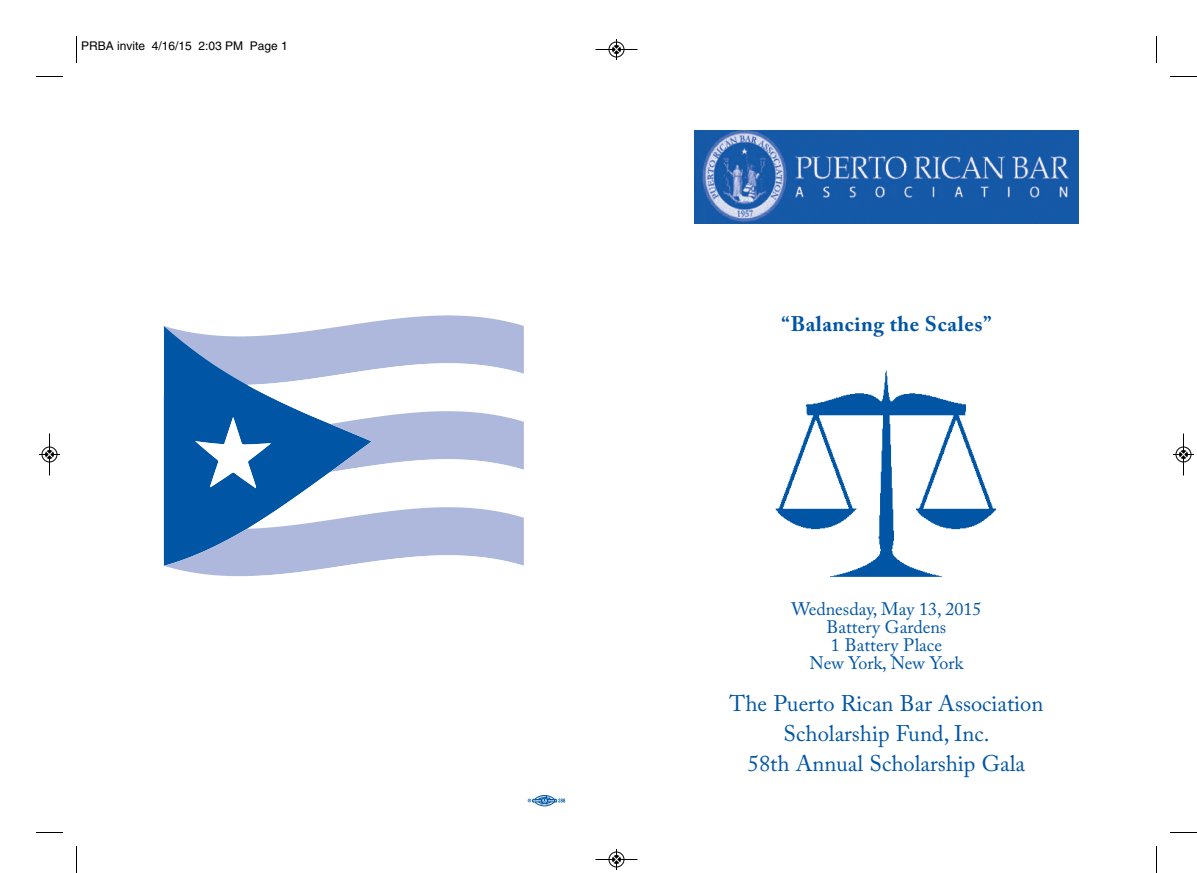
<style>
.page{position:relative;width:1197px;height:873px;background:#fff}
.page>*{position:absolute;margin:0;border:0;box-sizing:border-box;transform-origin:0 0}
.t1{font:22.5px/30px "Adobe Caslon Pro";color:#0155a5;text-align:center}
.t2{font:700 21px "Adobe Caslon Pro";letter-spacing:.025em;color:#0155a5}
.t3{font:18px/18px "Adobe Caslon Pro";color:#0155a5;text-align:center}
.t4{font:12px "Helvetica";color:#000}
</style>
<div class="page">
<svg style="left:528px;top:795px;width:37px;height:11px"></svg>
<svg style="left:776px;top:370px;width:220px;height:207px"></svg>
<svg style="left:783px;top:420px;width:66px;height:89px"></svg>
<svg style="left:923px;top:420px;width:66px;height:89px"></svg>
<svg style="left:164px;top:315px;width:360px;height:261px"></svg>
<img style="left:694px;top:130px;width:384px;height:94px">
<svg style="left:76px;top:36px;width:1px;height:27px"></svg>
<svg style="left:36px;top:76px;width:27px;height:1px"></svg>
<svg style="left:1156px;top:36px;width:1px;height:27px"></svg>
<svg style="left:1170px;top:76px;width:27px;height:1px"></svg>
<svg style="left:76px;top:846px;width:1px;height:27px"></svg>
<svg style="left:36px;top:832px;width:27px;height:1px"></svg>
<svg style="left:1156px;top:846px;width:1px;height:27px"></svg>
<svg style="left:1170px;top:832px;width:27px;height:1px"></svg>
<hr style="left:596px;top:49px;width:42px;height:1px;background:#000">
<div style="left:609px;top:42px;width:15px;height:15px;border:1px solid #000;border-radius:50%"></div>
<svg style="left:613px;top:39px;width:7px;height:21px"></svg>
<hr style="left:596px;top:859px;width:42px;height:1px;background:#000">
<div style="left:609px;top:852px;width:15px;height:15px;border:1px solid #000;border-radius:50%"></div>
<svg style="left:613px;top:849px;width:7px;height:21px"></svg>
<hr style="left:49px;top:434px;width:1px;height:42px;background:#000">
<div style="left:42px;top:447px;width:15px;height:15px;border:1px solid #000;border-radius:50%"></div>
<svg style="left:39px;top:451px;width:21px;height:7px"></svg>
<hr style="left:1183px;top:434px;width:1px;height:42px;background:#000">
<div style="left:1176px;top:447px;width:15px;height:15px;border:1px solid #000;border-radius:50%"></div>
<svg style="left:1173px;top:451px;width:21px;height:7px"></svg>
<p class="t4" style="left:81px;top:41px;width:208px">PRBA invite 4/16/15 2:03 PM Page 1</p>
<p class="t2" style="left:782px;top:316px;width:211px">“Balancing the Scales”</p>
<p class="t3" style="left:791px;top:602px;width:192px">Wednesday, May 13, 2015<br>Battery Gardens<br>1 Battery Place<br>New York, New York</p>
<p class="t1" style="left:730px;top:691px;width:315px">The Puerto Rican Bar Association<br>Scholarship Fund, Inc.<br>58th Annual Scholarship Gala</p>
</div>
